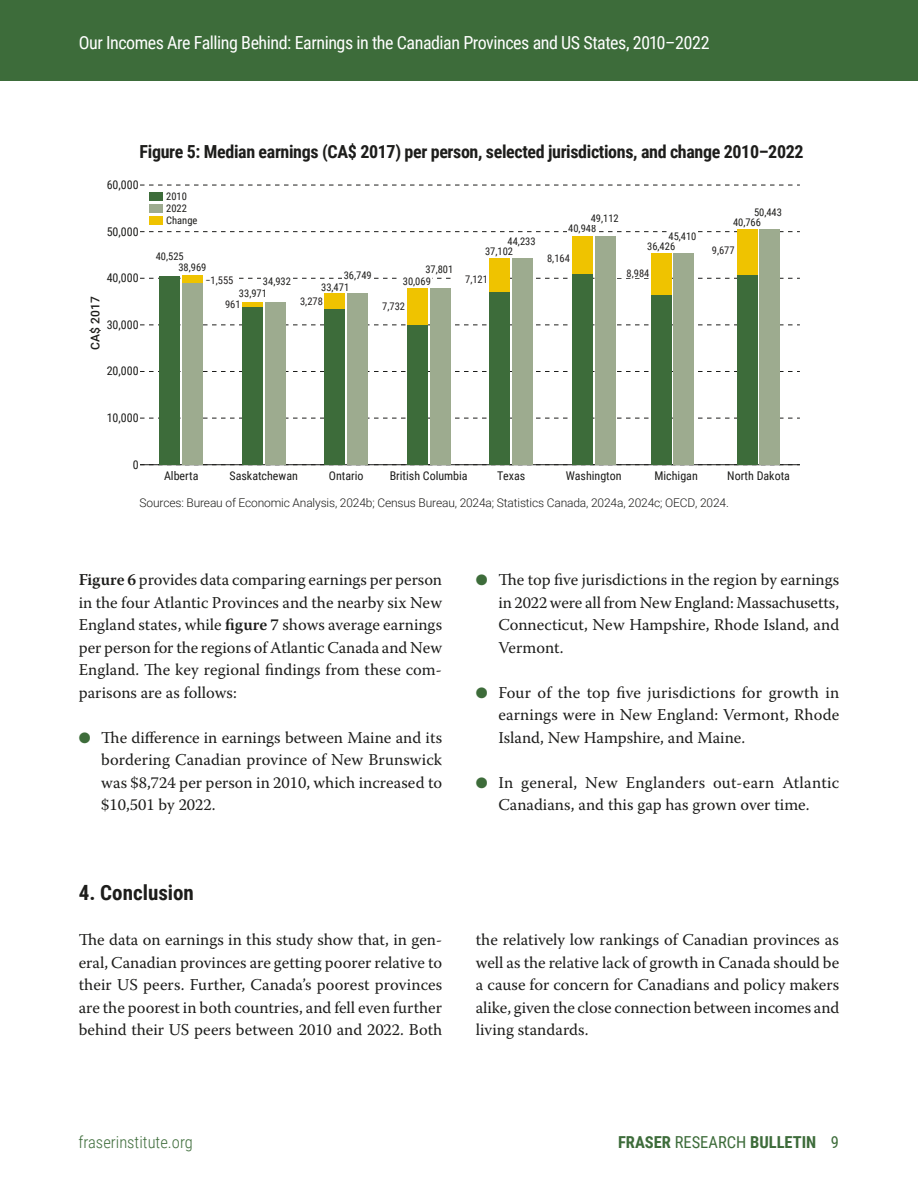
<style>
.page{position:relative;width:918px;height:1188px;background:#fff}
.page>*{position:absolute;margin:0;border:0;box-sizing:border-box;transform-origin:0 0}
.t1{font:700 21px "Roboto Condensed";color:#1d1d1b}
.t2{font:700 18px "Roboto Condensed";letter-spacing:-.02em;color:#1d1d1b}
.t3{font:18px "Roboto Condensed";letter-spacing:-.025em;color:#fff}
.t4{font:16.5px/22.5px "Warnock Pro";color:#1d1d1b;text-align:justify}
.t5{font:700 16.5px "Roboto Condensed";color:#3d6c3a}
.t6{font:300 16.5px "Roboto Condensed";color:#3d6c3a}
.t7{font:12px "Roboto Condensed";color:#1d1d1b}
.t8{font:300 12px "Roboto";letter-spacing:-.015em;color:#1d1d1b}
.t9{font:500 12px "Roboto";color:#1d1d1b}
.t10{font:10.5px/11.7px "Roboto Condensed";color:#1d1d1b}
.t11{font:10.5px "Roboto Condensed";color:#232020}
.s1{font-weight:600}
.s2{color:#3d6c3a}
.s3{font-weight:400}
</style>
<div class="page">
<div style="left:0;top:0;width:918px;height:81px;background:#3d6c3a"></div>
<svg style="left:140px;top:464px;width:660px;height:1px"></svg>
<svg style="left:140px;top:418px;width:660px;height:1px"></svg>
<svg style="left:140px;top:371px;width:660px;height:1px"></svg>
<svg style="left:140px;top:325px;width:660px;height:1px"></svg>
<svg style="left:140px;top:278px;width:660px;height:1px"></svg>
<svg style="left:140px;top:231px;width:660px;height:1px"></svg>
<svg style="left:140px;top:185px;width:660px;height:1px"></svg>
<div style="left:182px;top:283px;width:21px;height:182px;background:#9dab8f"></div>
<div style="left:265px;top:302px;width:20px;height:163px;background:#9dab8f"></div>
<div style="left:347px;top:293px;width:21px;height:172px;background:#9dab8f"></div>
<div style="left:430px;top:289px;width:20px;height:176px;background:#9dab8f"></div>
<div style="left:512px;top:259px;width:21px;height:206px;background:#9dab8f"></div>
<div style="left:595px;top:236px;width:20px;height:229px;background:#9dab8f"></div>
<div style="left:674px;top:253px;width:20px;height:212px;background:#9dab8f"></div>
<div style="left:760px;top:230px;width:20px;height:235px;background:#9dab8f"></div>
<div style="left:160px;top:276px;width:20px;height:189px;background:#3d6c3a"></div>
<div style="left:242px;top:306px;width:21px;height:159px;background:#3d6c3a"></div>
<div style="left:325px;top:309px;width:20px;height:156px;background:#3d6c3a"></div>
<div style="left:407px;top:325px;width:21px;height:140px;background:#3d6c3a"></div>
<div style="left:490px;top:292px;width:20px;height:173px;background:#3d6c3a"></div>
<div style="left:572px;top:274px;width:21px;height:191px;background:#3d6c3a"></div>
<div style="left:651px;top:295px;width:20px;height:170px;background:#3d6c3a"></div>
<div style="left:737px;top:275px;width:21px;height:190px;background:#3d6c3a"></div>
<div style="left:182px;top:276px;width:21px;height:7px;background:#efc300"></div>
<hr style="left:242px;top:302px;width:21px;height:4px;background:#efc300">
<div style="left:325px;top:293px;width:20px;height:16px;background:#efc300"></div>
<div style="left:407px;top:288px;width:21px;height:36px;background:#efc300"></div>
<div style="left:490px;top:258px;width:20px;height:34px;background:#efc300"></div>
<div style="left:572px;top:236px;width:21px;height:38px;background:#efc300"></div>
<div style="left:651px;top:253px;width:20px;height:42px;background:#efc300"></div>
<div style="left:737px;top:230px;width:20px;height:45px;background:#efc300"></div>
<div style="left:149px;top:192px;width:14px;height:9px;background:#3d6c3a"></div>
<div style="left:149px;top:204px;width:14px;height:9px;background:#9dab8f"></div>
<div style="left:149px;top:216px;width:14px;height:9px;background:#efc300"></div>
<div style="left:203px;top:274px;width:32px;height:12px;background:#fff"></div>
<div style="left:262px;top:275px;width:30px;height:13px;background:#fff"></div>
<div style="left:455px;top:274px;width:33px;height:11px;background:#fff"></div>
<div style="left:342px;top:269px;width:31px;height:12px;background:#fff"></div>
<div style="left:402px;top:275px;width:30px;height:12px;background:#fff"></div>
<div style="left:567px;top:222px;width:30px;height:13px;background:#fff"></div>
<div style="left:667px;top:230px;width:31px;height:12px;background:#fff"></div>
<p class="t3" style="left:79px;top:30px;width:632px">Our Incomes Are Falling Behind: Earnings in the Canadian Provinces and US States, 2010–2022</p>
<p class="t2" style="left:140px;top:139px;width:665px">Figure 5: Median earnings (CA$ 2017) per person, selected jurisdictions, and change 2010–2022</p>
<p class="t7" style="left:107px;top:176px;width:33px">60,000</p>
<p class="t7" style="left:107px;top:223px;width:33px">50,000</p>
<p class="t7" style="left:107px;top:269px;width:33px">40,000</p>
<p class="t9" style="left:87px;top:350px;width:54px;rotate:-90deg">CA$ 2017</p>
<p class="t7" style="left:107px;top:316px;width:33px">30,000</p>
<p class="t7" style="left:107px;top:363px;width:33px">20,000</p>
<p class="t7" style="left:107px;top:409px;width:33px">10,000</p>
<p class="t7" style="left:133px;top:456px;width:7px">0</p>
<p class="t10" style="left:166px;top:190px;width:33px">2010<br>2022<br>Change</p>
<p class="t10" style="left:156px;top:250px;width:29px">40,525</p>
<p class="t10" style="left:178px;top:261px;width:29px">38,969</p>
<p class="t11" style="left:205px;top:273px;width:30px">−1,555</p>
<p class="t11" style="left:225px;top:297px;width:17px">961</p>
<p class="t10" style="left:263px;top:275px;width:29px">34,932</p>
<p class="t10" style="left:239px;top:287px;width:29px">33,971</p>
<p class="t10" style="left:344px;top:269px;width:29px">36,749</p>
<p class="t10" style="left:321px;top:281px;width:29px">33,471</p>
<p class="t11" style="left:300px;top:294px;width:24px">3,278</p>
<p class="t10" style="left:425px;top:263px;width:29px">37,801</p>
<p class="t10" style="left:403px;top:275px;width:29px">30,069</p>
<p class="t11" style="left:382px;top:299px;width:24px">7,732</p>
<p class="t10" style="left:508px;top:235px;width:29px">44,233</p>
<p class="t10" style="left:485px;top:245px;width:29px">37,102</p>
<p class="t11" style="left:465px;top:272px;width:24px">7,121</p>
<p class="t10" style="left:591px;top:212px;width:29px">49,112</p>
<p class="t10" style="left:568px;top:222px;width:29px">40,948</p>
<p class="t11" style="left:547px;top:251px;width:24px">8,164</p>
<p class="t10" style="left:668px;top:230px;width:29px">45,410</p>
<p class="t10" style="left:647px;top:240px;width:29px">36,426</p>
<p class="t11" style="left:627px;top:265px;width:24px">8,984</p>
<p class="t10" style="left:754px;top:206px;width:29px">50,443</p>
<p class="t10" style="left:733px;top:216px;width:29px">40,766</p>
<p class="t11" style="left:712px;top:243px;width:24px">9,677</p>
<p class="t7" style="left:164px;top:467px;width:36px">Alberta</p>
<p class="t7" style="left:230px;top:467px;width:70px">Saskatchewan</p>
<p class="t7" style="left:329px;top:467px;width:36px">Ontario</p>
<p class="t7" style="left:390px;top:467px;width:80px">British Columbia</p>
<p class="t7" style="left:497px;top:467px;width:30px">Texas</p>
<p class="t7" style="left:566px;top:467px;width:57px">Washington</p>
<p class="t7" style="left:654px;top:467px;width:45px">Michigan</p>
<p class="t7" style="left:727px;top:467px;width:64px">North Dakota</p>
<p class="t8" style="left:140px;top:495px;width:591px">Sources: Bureau of Economic Analysis, 2024b; Census Bureau, 2024a; Statistics Canada, 2024a, 2024c; OECD, 2024.</p>
<p class="t4" style="left:79px;top:568px;width:365px"><span class="s1">Figure 6</span> provides data comparing earnings per person in the four Atlantic Provinces and the nearby six New England states, while <span class="s1">figure 7</span> shows average earnings per person for the regions of Atlantic Canada and New England. The key regional findings from these com&shy;parisons are as follows:</p>
<p class="t4" style="left:101px;top:726px;width:342px;text-indent:-22px"><span class="s2">●</span> The difference in earnings between Maine and its bordering Canadian province of New Brunswick was $8,724 per person in 2010, which increased to $10,501 by 2022.</p>
<p class="t4" style="left:498px;top:568px;width:342px;text-indent:-22px"><span class="s2">●</span> The top five jurisdictions in the region by earnings in 2022 were all from New England: Massachusetts, Connecticut, New Hampshire, Rhode Island, and Vermont.</p>
<p class="t4" style="left:498px;top:681px;width:342px;text-indent:-22px"><span class="s2">●</span> Four of the top five jurisdictions for growth in earnings were in New England: Vermont, Rhode Island, New Hampshire, and Maine.</p>
<p class="t4" style="left:476px;top:771px;width:365px;text-align:center"><span class="s2">●</span> In general, New Englanders out-earn Atlantic<br>Canadians, and this gap has grown over time.</p>
<p class="t1" style="left:79px;top:878px;width:117px">4. Conclusion</p>
<p class="t4" style="left:79px;top:928px;width:365px">The data on earnings in this study show that, in gen&shy;eral, Canadian provinces are getting poorer relative to their US peers. Further, Canada’s poorest provinces are the poorest in both countries, and fell even further behind their US peers between 2010 and 2022. Both</p>
<p class="t4" style="left:476px;top:928px;width:365px">the relatively low rankings of Canadian provinces as well as the relative lack of growth in Canada should be a cause for concern for Canadians and policy makers alike, given the close connection between incomes and living standards.</p>
<p class="t6" style="left:79px;top:1130px;width:116px">fraserinstitute.org</p>
<p class="t5" style="left:618px;top:1130px;width:223px">FRASER <span class="s3">RESEARCH</span> BULLETIN <span class="s3">9</span></p>
</div>
